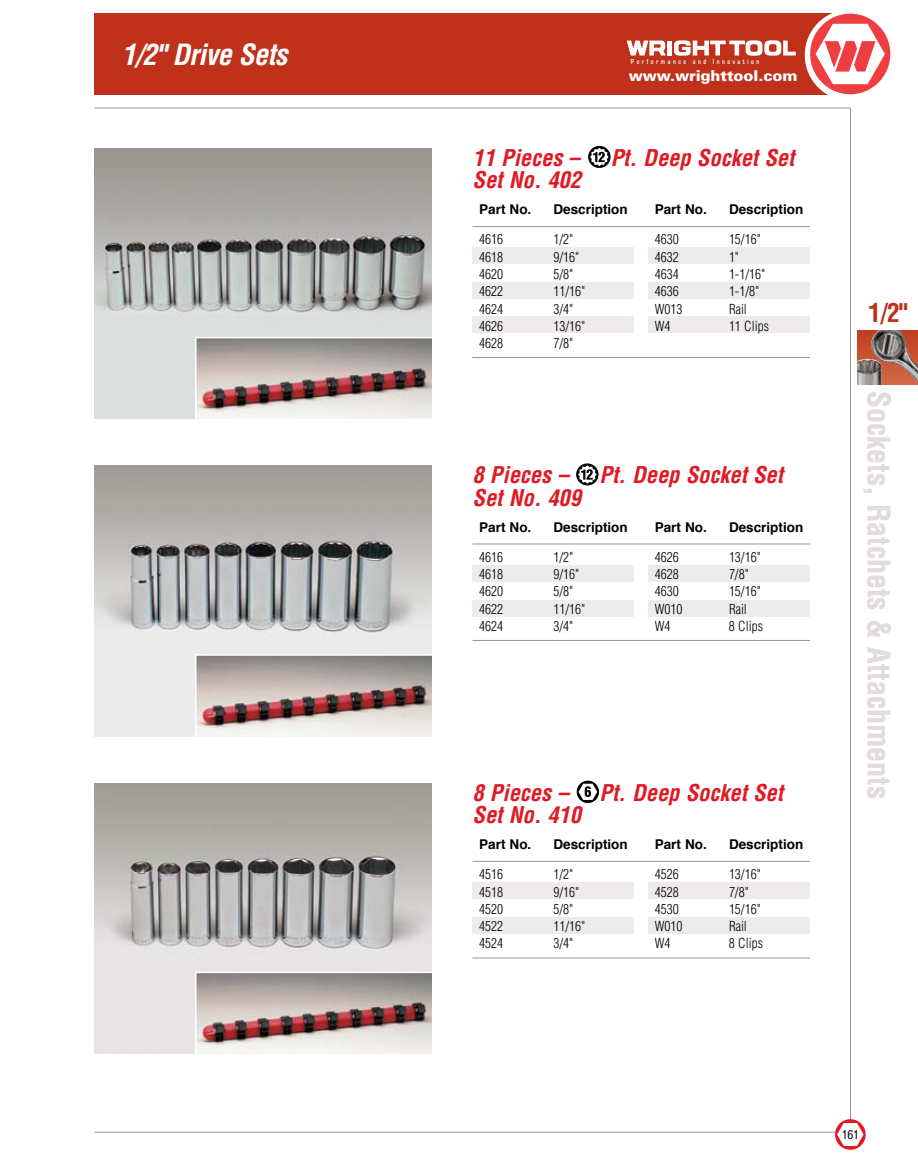
<style>
.page{position:relative;width:918px;height:1175px;background:#fff}
.page>*{position:absolute;margin:0;border:0;box-sizing:border-box;transform-origin:0 0}
.t1{font:700 condensed 30px "Helvetica";color:#e2dcda}
.t2{font:italic 700 condensed 28.5px "Helvetica";letter-spacing:-.02em;color:#fff}
.t3{font:700 condensed 25.5px "Helvetica";color:#bf311a}
.t4{font:italic 700 condensed 22.5px "Helvetica";color:#e01a24}
.t5{font:900 15px "Univers";letter-spacing:-.005em;color:#fff}
.t6{font:300 condensed 13.5px "Helvetica";color:#000}
.t7{font:700 13.5px "Helvetica";color:#000}
.t8{font:condensed 12px "Helvetica";color:#000}
.t9{font:700 7.5px "Eurostile";letter-spacing:.49em;color:#fff;scale:.7 1}
</style>
<div class="page">
<img style="left:94px;top:783px;width:338px;height:270px">
<img style="left:94px;top:466px;width:338px;height:270px">
<img style="left:94px;top:148px;width:338px;height:270px">
<hr style="left:850px;top:108px;width:1px;height:1026px;background:#939598">
<hr style="left:94px;top:1131px;width:756px;height:1px;background:#939598">
<hr style="left:94px;top:108px;width:756px;height:1px;background:#939598">
<svg style="left:835px;top:1119px;width:31px;height:30px"></svg>
<svg style="left:837px;top:1123px;width:27px;height:22px"></svg>
<div style="left:472px;top:282px;width:162px;height:16px;background:#eeebea"></div>
<div style="left:472px;top:247px;width:162px;height:17px;background:#eeebea"></div>
<div style="left:648px;top:247px;width:162px;height:17px;background:#eeebea"></div>
<div style="left:648px;top:282px;width:162px;height:16px;background:#eeebea"></div>
<div style="left:472px;top:316px;width:162px;height:17px;background:#eeebea"></div>
<div style="left:648px;top:316px;width:162px;height:17px;background:#eeebea"></div>
<hr style="left:472px;top:226px;width:338px;height:1px;background:#939598">
<div style="left:472px;top:600px;width:162px;height:16px;background:#eeebea"></div>
<div style="left:472px;top:565px;width:162px;height:17px;background:#eeebea"></div>
<div style="left:648px;top:565px;width:162px;height:17px;background:#eeebea"></div>
<div style="left:648px;top:600px;width:162px;height:16px;background:#eeebea"></div>
<hr style="left:472px;top:543px;width:338px;height:1px;background:#939598">
<hr style="left:472px;top:640px;width:338px;height:1px;background:#939598">
<div style="left:472px;top:916px;width:162px;height:17px;background:#eeebea"></div>
<div style="left:472px;top:882px;width:162px;height:17px;background:#eeebea"></div>
<div style="left:648px;top:882px;width:162px;height:17px;background:#eeebea"></div>
<div style="left:648px;top:916px;width:162px;height:17px;background:#eeebea"></div>
<hr style="left:472px;top:861px;width:338px;height:1px;background:#939598">
<hr style="left:472px;top:957px;width:338px;height:1px;background:#939598">
<div style="left:577px;top:464px;width:21px;height:21px;background:#070707;border-radius:50%"></div>
<div style="left:576px;top:463px;width:22px;height:22px;border:1px solid #000;border-radius:50%"></div>
<svg style="left:578px;top:465px;width:19px;height:19px"></svg>
<div style="left:588px;top:146px;width:22px;height:22px;border:1px solid #000;border-radius:50%"></div>
<svg style="left:590px;top:148px;width:19px;height:18px"></svg>
<div style="left:577px;top:781px;width:22px;height:21px;background:#000;border-radius:50%"></div>
<div style="left:577px;top:780px;width:22px;height:23px;border:1px solid #000;border-radius:50%"></div>
<svg style="left:579px;top:783px;width:18px;height:17px"></svg>
<div style="left:94px;top:14px;width:756px;height:81px;background:#bf311a"></div>
<div style="left:805px;top:9px;width:91px;height:92px;background:#fff;border-radius:50%"></div>
<svg style="left:810px;top:14px;width:80px;height:80px"></svg>
<svg style="left:627px;top:41px;width:39px;height:14px"></svg>
<div style="left:667px;top:41px;width:5px;height:14px;background:#fff"></div>
<svg style="left:674px;top:40px;width:122px;height:16px"></svg>
<img style="left:196px;top:338px;width:236px;height:80px">
<hr style="left:196px;top:337px;width:236px;height:1px;background:#fff">
<hr style="left:195px;top:337px;width:1px;height:81px;background:#fff">
<img style="left:196px;top:656px;width:236px;height:80px">
<hr style="left:196px;top:654px;width:236px;height:2px;background:#fff">
<hr style="left:195px;top:654px;width:1px;height:82px;background:#fff">
<img style="left:196px;top:973px;width:236px;height:80px">
<hr style="left:196px;top:971px;width:236px;height:2px;background:#fff">
<hr style="left:195px;top:971px;width:1px;height:82px;background:#fff">
<hr style="left:472px;top:357px;width:338px;height:1px;background:#939598">
<img style="left:857px;top:330px;width:61px;height:54px">
<p class="t2" style="left:122px;top:38px;width:168px">1/2" Drive Sets</p>
<p class="t9" style="left:631px;top:58px;width:185px">Performance and Innovation</p>
<p class="t5" style="left:629px;top:66px;width:170px">www.wrighttool.com</p>
<p class="t4" style="left:473px;top:144px;width:109px">11 Pieces –</p>
<p class="t4" style="left:611px;top:144px;width:185px">Pt. Deep Socket Set</p>
<p class="t4" style="left:473px;top:167px;width:110px">Set No. 402</p>
<p class="t7" style="left:479px;top:197px;width:54px">Part No.</p>
<p class="t7" style="left:554px;top:197px;width:76px">Description</p>
<p class="t7" style="left:655px;top:197px;width:54px">Part No.</p>
<p class="t7" style="left:729px;top:197px;width:76px">Description</p>
<p class="t6" style="left:479px;top:232px;width:25px">4616</p>
<p class="t6" style="left:554px;top:232px;width:21px">1/2"</p>
<p class="t6" style="left:655px;top:232px;width:25px">4630</p>
<p class="t6" style="left:729px;top:232px;width:33px">15/16"</p>
<p class="t6" style="left:479px;top:249px;width:25px">4618</p>
<p class="t6" style="left:554px;top:249px;width:27px">9/16"</p>
<p class="t6" style="left:655px;top:249px;width:25px">4632</p>
<p class="t6" style="left:729px;top:249px;width:12px">1"</p>
<p class="t6" style="left:479px;top:266px;width:25px">4620</p>
<p class="t6" style="left:554px;top:266px;width:21px">5/8"</p>
<p class="t6" style="left:655px;top:266px;width:25px">4634</p>
<p class="t6" style="left:729px;top:266px;width:38px">1-1/16"</p>
<p class="t6" style="left:479px;top:283px;width:25px">4622</p>
<p class="t6" style="left:554px;top:283px;width:33px">11/16"</p>
<p class="t6" style="left:655px;top:283px;width:25px">4636</p>
<p class="t6" style="left:729px;top:283px;width:32px">1-1/8"</p>
<p class="t6" style="left:479px;top:301px;width:25px">4624</p>
<p class="t6" style="left:554px;top:301px;width:21px">3/4"</p>
<p class="t6" style="left:655px;top:301px;width:29px">W013</p>
<p class="t6" style="left:729px;top:301px;width:19px">Rail</p>
<p class="t6" style="left:479px;top:318px;width:25px">4626</p>
<p class="t6" style="left:554px;top:318px;width:33px">13/16"</p>
<p class="t6" style="left:655px;top:318px;width:17px">W4</p>
<p class="t6" style="left:729px;top:318px;width:42px">11 Clips</p>
<p class="t6" style="left:479px;top:335px;width:25px">4628</p>
<p class="t6" style="left:554px;top:335px;width:21px">7/8"</p>
<p class="t4" style="left:473px;top:461px;width:98px">8 Pieces –</p>
<p class="t4" style="left:600px;top:461px;width:185px">Pt. Deep Socket Set</p>
<p class="t4" style="left:473px;top:484px;width:110px">Set No. 409</p>
<p class="t7" style="left:479px;top:514px;width:54px">Part No.</p>
<p class="t7" style="left:554px;top:514px;width:76px">Description</p>
<p class="t7" style="left:655px;top:514px;width:54px">Part No.</p>
<p class="t7" style="left:729px;top:514px;width:76px">Description</p>
<p class="t6" style="left:479px;top:549px;width:25px">4616</p>
<p class="t6" style="left:554px;top:549px;width:21px">1/2"</p>
<p class="t6" style="left:655px;top:549px;width:25px">4626</p>
<p class="t6" style="left:729px;top:549px;width:33px">13/16"</p>
<p class="t6" style="left:479px;top:566px;width:25px">4618</p>
<p class="t6" style="left:554px;top:566px;width:27px">9/16"</p>
<p class="t6" style="left:655px;top:566px;width:25px">4628</p>
<p class="t6" style="left:729px;top:566px;width:21px">7/8"</p>
<p class="t6" style="left:479px;top:583px;width:25px">4620</p>
<p class="t6" style="left:554px;top:583px;width:21px">5/8"</p>
<p class="t6" style="left:655px;top:583px;width:25px">4630</p>
<p class="t6" style="left:729px;top:583px;width:33px">15/16"</p>
<p class="t6" style="left:479px;top:601px;width:25px">4622</p>
<p class="t6" style="left:554px;top:601px;width:33px">11/16"</p>
<p class="t6" style="left:655px;top:601px;width:29px">W010</p>
<p class="t6" style="left:729px;top:601px;width:19px">Rail</p>
<p class="t6" style="left:479px;top:618px;width:25px">4624</p>
<p class="t6" style="left:553px;top:618px;width:21px">3/4"</p>
<p class="t6" style="left:655px;top:618px;width:17px">W4</p>
<p class="t6" style="left:729px;top:618px;width:36px">8 Clips</p>
<p class="t4" style="left:472px;top:779px;width:98px">8 Pieces –</p>
<p class="t4" style="left:600px;top:779px;width:185px">Pt. Deep Socket Set</p>
<p class="t4" style="left:472px;top:801px;width:110px">Set No. 410</p>
<p class="t7" style="left:479px;top:832px;width:54px">Part No.</p>
<p class="t7" style="left:554px;top:832px;width:76px">Description</p>
<p class="t7" style="left:655px;top:832px;width:54px">Part No.</p>
<p class="t7" style="left:729px;top:832px;width:76px">Description</p>
<p class="t6" style="left:479px;top:866px;width:25px">4516</p>
<p class="t6" style="left:554px;top:866px;width:21px">1/2"</p>
<p class="t6" style="left:655px;top:866px;width:25px">4526</p>
<p class="t6" style="left:729px;top:866px;width:33px">13/16"</p>
<p class="t6" style="left:479px;top:883px;width:25px">4518</p>
<p class="t6" style="left:554px;top:883px;width:27px">9/16"</p>
<p class="t6" style="left:655px;top:883px;width:25px">4528</p>
<p class="t6" style="left:729px;top:883px;width:21px">7/8"</p>
<p class="t6" style="left:479px;top:901px;width:25px">4520</p>
<p class="t6" style="left:554px;top:901px;width:21px">5/8"</p>
<p class="t6" style="left:655px;top:901px;width:25px">4530</p>
<p class="t6" style="left:729px;top:901px;width:33px">15/16"</p>
<p class="t6" style="left:479px;top:918px;width:25px">4522</p>
<p class="t6" style="left:554px;top:918px;width:33px">11/16"</p>
<p class="t6" style="left:655px;top:918px;width:29px">W010</p>
<p class="t6" style="left:729px;top:918px;width:19px">Rail</p>
<p class="t6" style="left:479px;top:935px;width:25px">4524</p>
<p class="t6" style="left:553px;top:935px;width:21px">3/4"</p>
<p class="t6" style="left:655px;top:935px;width:17px">W4</p>
<p class="t6" style="left:729px;top:935px;width:36px">8 Clips</p>
<p class="t3" style="left:868px;top:297px;width:41px">1/2"</p>
<p class="t1" style="left:897px;top:391px;width:410px;rotate:90deg">Sockets, Ratchets &amp; Attachments</p>
<p class="t8" style="left:842px;top:1127px;width:19px">161</p>
</div>
